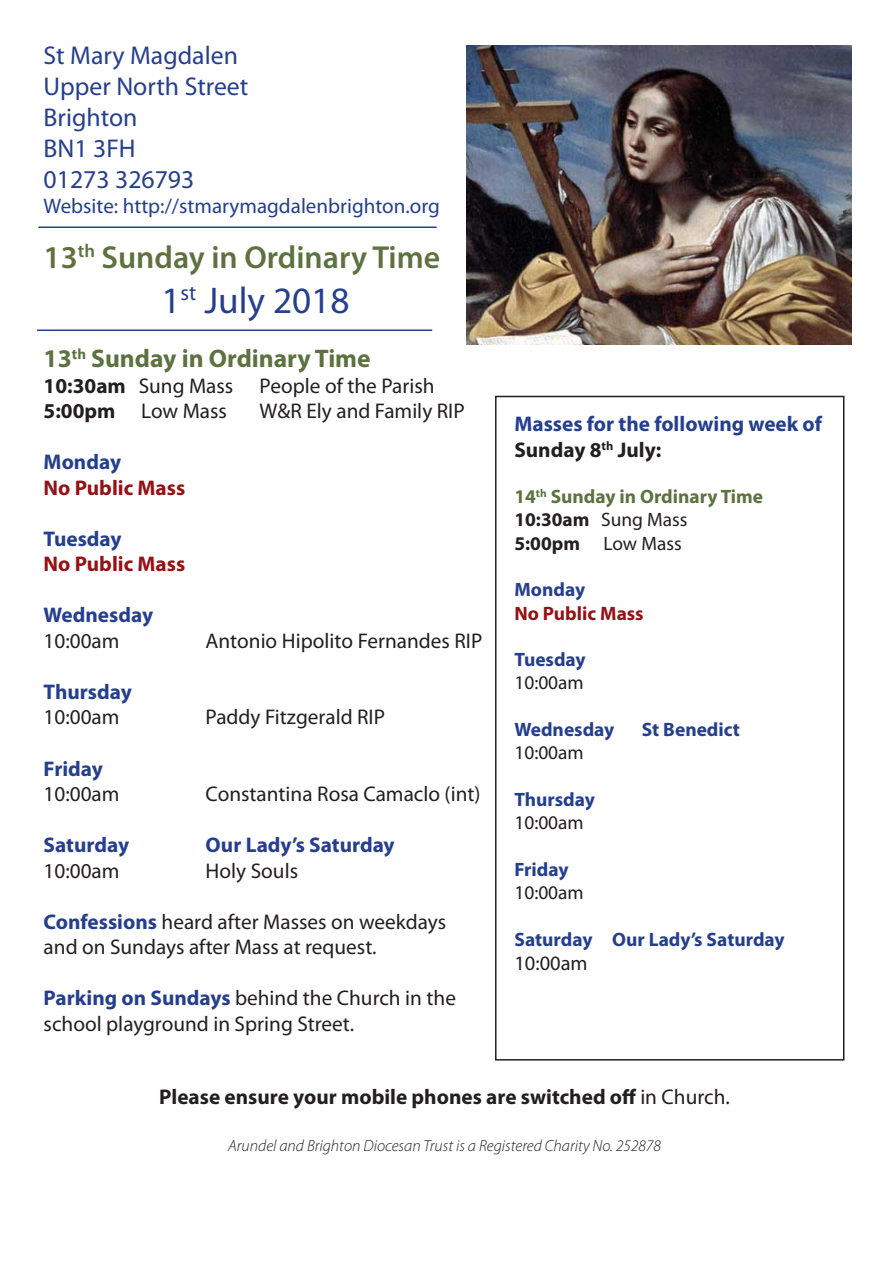
<style>
.page{position:relative;width:893px;height:1263px;background:#fff}
.page>*{position:absolute;margin:0;border:0;box-sizing:border-box;transform-origin:0 0}
.t1{font:37.35px "Myriad Pro";color:#253f8e}
.t2{font:600 31.95px "Myriad Pro";color:#5e7240}
.t3{font:25.8px "Myriad Pro";color:#253f8e}
.t4{font:700 25.5px "Myriad Pro";color:#5e7240}
.t5{font:21.3px/25.5px "Myriad Pro";color:#231f20}
.t6{font:700 21.3px "Myriad Pro";color:#253f8e}
.t7{font:700 21.3px "Myriad Pro";color:#231f20}
.t8{font:700 21.3px "Myriad Pro";color:#951115}
.t9{font:21px "Myriad Pro";color:#253f8e}
.t10{font:20.55px "Myriad Pro";color:#231f20}
.t11{font:700 19.35px "Myriad Pro";color:#253f8e}
.t12{font:19.35px "Myriad Pro";color:#231f20}
.t13{font:700 19.35px "Myriad Pro";color:#5e7240}
.t14{font:700 19.35px "Myriad Pro";color:#951115}
.t15{font:italic 300 16.2px "Myriad Pro";color:#231f20}
.s1{font-weight:700}
.s2{font-weight:700;color:#253f8e}
.s3{font-weight:400}
</style>
<div class="page">
<hr style="left:38px;top:226px;width:399px;height:2px;background:#253f8e">
<hr style="left:37px;top:329px;width:395px;height:2px;background:#253f8e">
<img style="left:466px;top:45px;width:386px;height:300px">
<p class="t3" style="left:44px;top:40px;width:196px">St Mary Magdalen</p>
<p class="t3" style="left:44px;top:71px;width:206px">Upper North Street</p>
<p class="t3" style="left:44px;top:102px;width:95px">Brighton</p>
<p class="t3" style="left:44px;top:132px;width:94px">BN1 3FH</p>
<p class="t3" style="left:44px;top:163px;width:152px">01273 326793</p>
<p class="t9" style="left:44px;top:193px;width:398px">Website: http://stmarymagdalenbrighton.org</p>
<p class="t2" style="left:44px;top:240px;width:398px">13<sup>th</sup> Sunday in Ordinary Time</p>
<p class="t1" style="left:161px;top:277px;width:190px">1<sup>st</sup> July 2018</p>
<p class="t4" style="left:44px;top:342px;width:329px">13<sup>th</sup> Sunday in Ordinary Time</p>
<p class="t5" style="left:44px;top:373px;width:392px"><span class="s1">10:30am</span> Sung Mass People of the Parish</p>
<p class="t5" style="left:44px;top:398px;width:185px"><span class="s1">5:00pm</span> Low Mass</p>
<p class="t5" style="left:260px;top:398px;width:207px">W&amp;R Ely and Family RIP</p>
<p class="t6" style="left:44px;top:448px;width:79px">Monday</p>
<p class="t8" style="left:44px;top:474px;width:143px">No Public Mass</p>
<p class="t6" style="left:44px;top:525px;width:80px">Tuesday</p>
<p class="t8" style="left:44px;top:550px;width:143px">No Public Mass</p>
<p class="t6" style="left:44px;top:601px;width:111px">Wednesday</p>
<p class="t5" style="left:44px;top:628px;width:77px">10:00am</p>
<p class="t5" style="left:206px;top:628px;width:278px">Antonio Hipolito Fernandes RIP</p>
<p class="t6" style="left:44px;top:678px;width:90px">Thursday</p>
<p class="t5" style="left:44px;top:704px;width:77px">10:00am</p>
<p class="t5" style="left:206px;top:704px;width:181px">Paddy Fitzgerald RIP</p>
<p class="t6" style="left:44px;top:754px;width:61px">Friday</p>
<p class="t5" style="left:44px;top:781px;width:77px">10:00am</p>
<p class="t5" style="left:206px;top:781px;width:276px">Constantina Rosa Camaclo (int)</p>
<p class="t6" style="left:44px;top:831px;width:87px">Saturday</p>
<p class="t6" style="left:206px;top:831px;width:191px">Our Lady’s Saturday</p>
<p class="t5" style="left:44px;top:857px;width:77px">10:00am</p>
<p class="t5" style="left:206px;top:857px;width:94px">Holy Souls</p>
<p class="t5" style="left:44px;top:908px;width:404px"><span class="s2">Confessions</span> heard after Masses on weekdays</p>
<p class="t5" style="left:44px;top:934px;width:335px">and on Sundays after Mass at request.</p>
<p class="t5" style="left:44px;top:985px;width:414px"><span class="s2">Parking on Sundays</span> behind the Church in the school playground in Spring Street.</p>
<p class="t6" style="left:514px;top:410px;width:309px">Masses for the following week of</p>
<p class="t7" style="left:514px;top:435px;width:148px">Sunday 8<sup>th</sup> July:</p>
<p class="t13" style="left:514px;top:484px;width:250px">14<sup>th</sup> Sunday in Ordinary Time</p>
<p class="t12" style="left:514px;top:508px;width:175px"><span class="s1">10:30am</span> Sung Mass</p>
<p class="t12" style="left:514px;top:531px;width:169px"><span class="s1">5:00pm</span> Low Mass</p>
<p class="t11" style="left:514px;top:577px;width:72px">Monday</p>
<p class="t14" style="left:514px;top:600px;width:131px">No Public Mass</p>
<p class="t11" style="left:514px;top:647px;width:73px">Tuesday</p>
<p class="t12" style="left:514px;top:671px;width:71px">10:00am</p>
<p class="t11" style="left:514px;top:717px;width:101px">Wednesday</p>
<p class="t11" style="left:642px;top:717px;width:100px">St Benedict</p>
<p class="t12" style="left:514px;top:741px;width:71px">10:00am</p>
<p class="t11" style="left:514px;top:787px;width:82px">Thursday</p>
<p class="t12" style="left:514px;top:811px;width:71px">10:00am</p>
<p class="t11" style="left:514px;top:856px;width:56px">Friday</p>
<p class="t12" style="left:514px;top:880px;width:71px">10:00am</p>
<p class="t11" style="left:514px;top:926px;width:272px">Saturday Our Lady’s Saturday</p>
<p class="t10" style="left:514px;top:950px;width:75px">10:00am</p>
<p class="t7" style="left:159px;top:1083px;width:572px">Please ensure your mobile phones are switched off <span class="s3">in Church.</span></p>
<p class="t15" style="left:228px;top:1137px;width:434px">Arundel and Brighton Diocesan Trust is a Registered Charity No. 252878</p>
</div>
